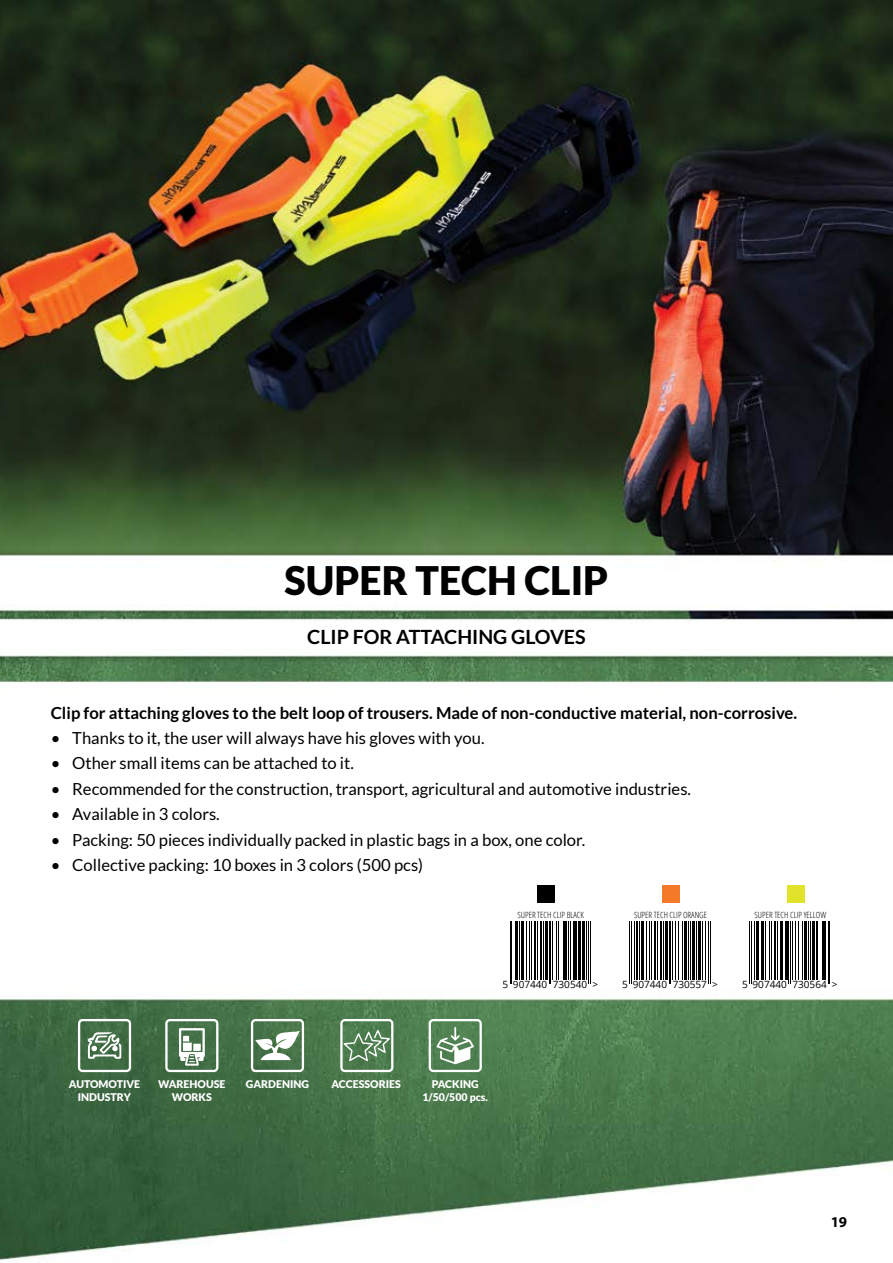
<style>
.page{position:relative;width:893px;height:1263px;background:#fff}
.page>*{position:absolute;margin:0;border:0;box-sizing:border-box;transform-origin:0 0}
.t1{font:900 39.3px "Lato";color:#000}
.t2{font:700 19.65px "Lato";color:#000}
.t3{font:16.65px "Lato";color:#000}
.t4{font:700 16.65px "Lato";color:#000}
.t5{font:700 15px "Myriad Pro";color:#000}
.t6{font:900 10.65px/12.8px "Lato";color:#fff;text-align:center}
.t7{font:9.9px "Open Sans";color:#000}
.t8{font:300 condensed 8.55px "Open Sans";color:#000}
</style>
<div class="page">
<img style="left:0;top:0;width:893px;height:1262px">
<div style="left:537px;top:885px;width:18px;height:18px;background:#000"></div>
<div style="left:662px;top:885px;width:18px;height:18px;background:#f47929"></div>
<div style="left:787px;top:885px;width:17px;height:18px;background:#e0e329"></div>
<svg style="left:429px;top:1019px;width:53px;height:53px"></svg>
<svg style="left:340px;top:1019px;width:53px;height:53px"></svg>
<svg style="left:78px;top:1019px;width:53px;height:53px"></svg>
<svg style="left:165px;top:1019px;width:53px;height:53px"></svg>
<svg style="left:251px;top:1019px;width:53px;height:53px"></svg>
<div style="left:500px;top:921px;width:96px;height:69px;background:#fff"></div>
<hr style="left:510px;top:921px;width:1px;height:63px;background:#000">
<hr style="left:511px;top:921px;width:1px;height:63px;background:#000">
<hr style="left:515px;top:921px;width:1px;height:58px;background:#000">
<hr style="left:516px;top:921px;width:2px;height:58px;background:#000">
<hr style="left:519px;top:921px;width:1px;height:58px;background:#000">
<hr style="left:521px;top:921px;width:3px;height:58px;background:#000">
<hr style="left:526px;top:921px;width:1px;height:58px;background:#000">
<hr style="left:529px;top:921px;width:1px;height:58px;background:#000">
<hr style="left:531px;top:921px;width:1px;height:58px;background:#000">
<hr style="left:534px;top:921px;width:2px;height:58px;background:#000">
<hr style="left:537px;top:921px;width:1px;height:58px;background:#000">
<hr style="left:540px;top:921px;width:2px;height:58px;background:#000">
<hr style="left:543px;top:921px;width:1px;height:58px;background:#000">
<hr style="left:545px;top:921px;width:3px;height:58px;background:#000">
<hr style="left:549px;top:921px;width:1px;height:63px;background:#000">
<hr style="left:550px;top:921px;width:1px;height:63px;background:#000">
<hr style="left:552px;top:921px;width:1px;height:58px;background:#000">
<hr style="left:556px;top:921px;width:1px;height:58px;background:#000">
<hr style="left:558px;top:921px;width:1px;height:58px;background:#000">
<hr style="left:563px;top:921px;width:1px;height:58px;background:#000">
<hr style="left:564px;top:921px;width:3px;height:58px;background:#000">
<hr style="left:568px;top:921px;width:1px;height:58px;background:#000">
<hr style="left:570px;top:921px;width:1px;height:58px;background:#000">
<hr style="left:573px;top:921px;width:2px;height:58px;background:#000">
<hr style="left:576px;top:921px;width:1px;height:58px;background:#000">
<hr style="left:578px;top:921px;width:2px;height:58px;background:#000">
<hr style="left:582px;top:921px;width:3px;height:58px;background:#000">
<hr style="left:586px;top:921px;width:1px;height:58px;background:#000">
<hr style="left:588px;top:921px;width:1px;height:63px;background:#000">
<hr style="left:590px;top:921px;width:1px;height:63px;background:#000">
<div style="left:620px;top:921px;width:96px;height:69px;background:#fff"></div>
<hr style="left:629px;top:921px;width:1px;height:63px;background:#000">
<hr style="left:631px;top:921px;width:1px;height:63px;background:#000">
<hr style="left:634px;top:921px;width:1px;height:58px;background:#000">
<hr style="left:636px;top:921px;width:2px;height:58px;background:#000">
<hr style="left:639px;top:921px;width:1px;height:58px;background:#000">
<hr style="left:641px;top:921px;width:3px;height:58px;background:#000">
<hr style="left:646px;top:921px;width:1px;height:58px;background:#000">
<hr style="left:649px;top:921px;width:1px;height:58px;background:#000">
<hr style="left:651px;top:921px;width:1px;height:58px;background:#000">
<hr style="left:654px;top:921px;width:2px;height:58px;background:#000">
<hr style="left:657px;top:921px;width:1px;height:58px;background:#000">
<hr style="left:660px;top:921px;width:2px;height:58px;background:#000">
<hr style="left:663px;top:921px;width:1px;height:58px;background:#000">
<hr style="left:665px;top:921px;width:3px;height:58px;background:#000">
<hr style="left:669px;top:921px;width:1px;height:63px;background:#000">
<hr style="left:670px;top:921px;width:1px;height:63px;background:#000">
<hr style="left:672px;top:921px;width:1px;height:58px;background:#000">
<hr style="left:676px;top:921px;width:1px;height:58px;background:#000">
<hr style="left:678px;top:921px;width:1px;height:58px;background:#000">
<hr style="left:682px;top:921px;width:1px;height:58px;background:#000">
<hr style="left:684px;top:921px;width:3px;height:58px;background:#000">
<hr style="left:688px;top:921px;width:1px;height:58px;background:#000">
<hr style="left:690px;top:921px;width:1px;height:58px;background:#000">
<hr style="left:693px;top:921px;width:2px;height:58px;background:#000">
<hr style="left:696px;top:921px;width:1px;height:58px;background:#000">
<hr style="left:698px;top:921px;width:3px;height:58px;background:#000">
<hr style="left:702px;top:921px;width:1px;height:58px;background:#000">
<hr style="left:705px;top:921px;width:1px;height:58px;background:#000">
<hr style="left:708px;top:921px;width:1px;height:63px;background:#000">
<hr style="left:710px;top:921px;width:1px;height:63px;background:#000">
<div style="left:740px;top:921px;width:96px;height:69px;background:#fff"></div>
<hr style="left:749px;top:921px;width:1px;height:63px;background:#000">
<hr style="left:751px;top:921px;width:1px;height:63px;background:#000">
<hr style="left:754px;top:921px;width:1px;height:58px;background:#000">
<hr style="left:756px;top:921px;width:2px;height:58px;background:#000">
<hr style="left:758px;top:921px;width:1px;height:58px;background:#000">
<hr style="left:761px;top:921px;width:3px;height:58px;background:#000">
<hr style="left:765px;top:921px;width:1px;height:58px;background:#000">
<hr style="left:769px;top:921px;width:1px;height:58px;background:#000">
<hr style="left:771px;top:921px;width:1px;height:58px;background:#000">
<hr style="left:774px;top:921px;width:2px;height:58px;background:#000">
<hr style="left:777px;top:921px;width:1px;height:58px;background:#000">
<hr style="left:780px;top:921px;width:2px;height:58px;background:#000">
<hr style="left:782px;top:921px;width:1px;height:58px;background:#000">
<hr style="left:785px;top:921px;width:3px;height:58px;background:#000">
<hr style="left:788px;top:921px;width:1px;height:63px;background:#000">
<hr style="left:790px;top:921px;width:1px;height:63px;background:#000">
<hr style="left:792px;top:921px;width:1px;height:58px;background:#000">
<hr style="left:795px;top:921px;width:1px;height:58px;background:#000">
<hr style="left:798px;top:921px;width:1px;height:58px;background:#000">
<hr style="left:802px;top:921px;width:1px;height:58px;background:#000">
<hr style="left:804px;top:921px;width:2px;height:58px;background:#000">
<hr style="left:808px;top:921px;width:1px;height:58px;background:#000">
<hr style="left:810px;top:921px;width:1px;height:58px;background:#000">
<hr style="left:812px;top:921px;width:3px;height:58px;background:#000">
<hr style="left:816px;top:921px;width:1px;height:58px;background:#000">
<hr style="left:817px;top:921px;width:1px;height:58px;background:#000">
<hr style="left:822px;top:921px;width:1px;height:58px;background:#000">
<hr style="left:823px;top:921px;width:3px;height:58px;background:#000">
<hr style="left:828px;top:921px;width:1px;height:63px;background:#000">
<hr style="left:829px;top:921px;width:1px;height:63px;background:#000">
<h1 class="t1" style="left:285px;top:558px;width:325px">SUPER TECH CLIP</h1>
<p class="t2" style="left:307px;top:625px;width:280px">CLIP FOR ATTACHING GLOVES</p>
<p class="t4" style="left:51px;top:703px;width:748px">Clip for attaching gloves to the belt loop of trousers. Made of non-conductive material, non-corrosive.</p>
<p class="t3" style="left:51px;top:729px;width:435px">• Thanks to it, the user will always have his gloves with you.</p>
<p class="t3" style="left:51px;top:754px;width:305px">• Other small items can be attached to it.</p>
<p class="t3" style="left:51px;top:780px;width:642px">• Recommended for the construction, transport, agricultural and automotive industries.</p>
<p class="t3" style="left:51px;top:805px;width:170px">• Available in 3 colors.</p>
<p class="t3" style="left:51px;top:830px;width:536px">• Packing: 50 pieces individually packed in plastic bags in a box, one color.</p>
<p class="t3" style="left:51px;top:856px;width:374px">• Collective packing: 10 boxes in 3 colors (500 pcs)</p>
<p class="t8" style="left:517px;top:909px;width:68px">SUPER TECH CLIP BLACK</p>
<p class="t7" style="left:502px;top:978px;width:97px">5 907440 730540 &gt;</p>
<p class="t8" style="left:634px;top:909px;width:75px">SUPER TECH CLIP ORANGE</p>
<p class="t7" style="left:622px;top:978px;width:97px">5 907440 730557 &gt;</p>
<p class="t8" style="left:754px;top:909px;width:73px">SUPER TECH CLIP YELLOW</p>
<p class="t7" style="left:742px;top:978px;width:97px">5 907440 730564 &gt;</p>
<p class="t6" style="left:69px;top:1078px;width:73px">AUTOMOTIVE</p>
<p class="t6" style="left:331px;top:1078px;width:71px">ACCESSORIES</p>
<p class="t6" style="left:78px;top:1090px;width:55px">INDUSTRY</p>
<p class="t6" style="left:158px;top:1078px;width:69px">WAREHOUSE<br>WORKS</p>
<p class="t6" style="left:246px;top:1078px;width:65px">GARDENING</p>
<p class="t6" style="left:422px;top:1078px;width:67px">PACKING<br>1/50/500 pcs.</p>
<p class="t5" style="left:831px;top:1212px;width:18px">19</p>
</div>
